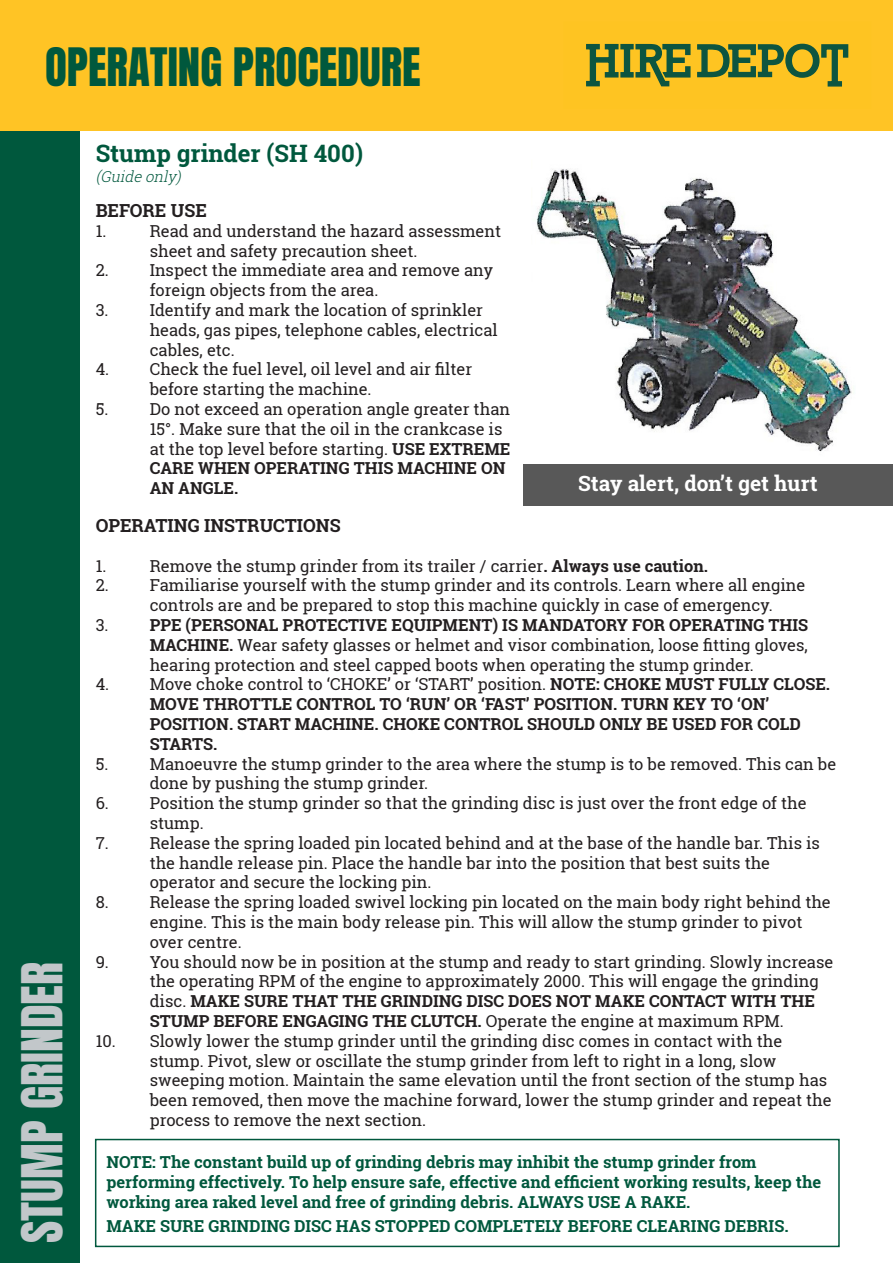
<style>
.page{position:relative;width:893px;height:1263px;background:#fff}
.page>*{position:absolute;margin:0;border:0;box-sizing:border-box;transform-origin:0 0}
.t1{font:48px "Anton";color:#c2c7ca}
.t2{font:45px "Anton";color:#00583d}
.t3{font:700 24px "Roboto Slab";color:#00583d}
.t4{font:700 21px "Roboto Slab";color:#fff}
.t5{font:700 18px "Roboto Slab";color:#231f20}
.t6{font:16.5px "Roboto Slab";color:#231f20}
.t7{font:700 16.5px "Roboto Slab";color:#231f20}
.t8{font:700 16.5px/19.8px "Roboto Slab";color:#00583d}
.t9{font:italic 300 15px "Roboto Slab";color:#00583d}
.s1{font-weight:700}
.s2{font-weight:400}
</style>
<div class="page">
<div style="left:523px;top:464px;width:370px;height:42px;background:#585858"></div>
<div style="left:0;top:1px;width:79px;height:1262px;background:#00583d"></div>
<div style="left:0;top:0;width:893px;height:130px;background:#ffc425"></div>
<svg style="left:586px;top:43px;width:263px;height:44px"></svg>
<img style="left:536px;top:169px;width:316px;height:283px">
<div style="left:95px;top:1139px;width:745px;height:108px;border:2px solid #00583d"></div>
<p class="t2" style="left:45px;top:44px;width:377px">OPERATING PROCEDURE</p>
<p class="t3" style="left:96px;top:137px;width:269px">Stump grinder (SH 400)</p>
<p class="t1" style="left:18px;top:1243px;width:282px;rotate:-90deg">STUMP GRINDER</p>
<p class="t9" style="left:96px;top:166px;width:91px">(Guide only)</p>
<p class="t5" style="left:96px;top:198px;width:113px">BEFORE USE</p>
<p class="t6" style="left:96px;top:219px;width:12px">1.</p>
<p class="t6" style="left:150px;top:219px;width:353px">Read and understand the hazard assessment</p>
<p class="t6" style="left:150px;top:239px;width:269px">sheet and safety precaution sheet.</p>
<p class="t6" style="left:96px;top:259px;width:15px">2.</p>
<p class="t6" style="left:150px;top:259px;width:345px">Inspect the immediate area and remove any</p>
<p class="t6" style="left:150px;top:279px;width:230px">foreign objects from the area.</p>
<p class="t6" style="left:96px;top:299px;width:14px">3.</p>
<p class="t6" style="left:150px;top:299px;width:335px">Identify and mark the location of sprinkler</p>
<p class="t6" style="left:150px;top:318px;width:350px">heads, gas pipes, telephone cables, electrical</p>
<p class="t6" style="left:150px;top:338px;width:87px">cables, etc.</p>
<p class="t6" style="left:96px;top:358px;width:15px">4.</p>
<p class="t6" style="left:150px;top:358px;width:324px">Check the fuel level, oil level and air filter</p>
<p class="t6" style="left:150px;top:378px;width:223px">before starting the machine.</p>
<p class="t6" style="left:96px;top:398px;width:14px">5.</p>
<p class="t6" style="left:150px;top:398px;width:362px">Do not exceed an operation angle greater than</p>
<p class="t6" style="left:150px;top:417px;width:354px">15°. Make sure that the oil in the crankcase is</p>
<p class="t6" style="left:150px;top:437px;width:362px">at the top level before starting. <span class="s1">USE EXTREME</span></p>
<p class="t7" style="left:150px;top:457px;width:357px">CARE WHEN OPERATING THIS MACHINE ON</p>
<p class="t7" style="left:150px;top:477px;width:90px">AN ANGLE.</p>
<p class="t4" style="left:578px;top:469px;width:241px">Stay alert, don’t get hurt</p>
<p class="t5" style="left:96px;top:513px;width:246px">OPERATING INSTRUCTIONS</p>
<p class="t6" style="left:96px;top:554px;width:12px">1.</p>
<p class="t6" style="left:150px;top:554px;width:560px">Remove the stump grinder from its trailer / carrier<span class="s1">. Always use caution.</span></p>
<p class="t6" style="left:96px;top:574px;width:15px">2.</p>
<p class="t6" style="left:150px;top:574px;width:657px">Familiarise yourself with the stump grinder and its controls. Learn where all engine</p>
<p class="t6" style="left:150px;top:594px;width:625px">controls are and be prepared to stop this machine quickly in case of emergency.</p>
<p class="t6" style="left:96px;top:614px;width:14px">3.</p>
<p class="t7" style="left:150px;top:614px;width:660px">PPE (PERSONAL PROTECTIVE EQUIPMENT) IS MANDATORY FOR OPERATING THIS</p>
<p class="t6" style="left:150px;top:633px;width:660px"><span class="s1">MACHINE.</span> Wear safety glasses or helmet and visor combination, loose fitting gloves,</p>
<p class="t6" style="left:150px;top:653px;width:606px">hearing protection and steel capped boots when operating the stump grinder.</p>
<p class="t6" style="left:96px;top:673px;width:15px">4.</p>
<p class="t6" style="left:150px;top:673px;width:682px">Move choke control to ‘CHOKE’ or ‘START’ position. <span class="s1">NOTE: CHOKE MUST FULLY CLOSE.</span></p>
<p class="t7" style="left:150px;top:693px;width:621px">MOVE THROTTLE CONTROL TO ‘RUN’ OR ‘FAST’ POSITION. TURN KEY TO ‘ON’</p>
<p class="t7" style="left:150px;top:713px;width:652px">POSITION. START MACHINE. CHOKE CONTROL SHOULD ONLY BE USED FOR COLD</p>
<p class="t7" style="left:150px;top:732px;width:69px">STARTS.</p>
<p class="t6" style="left:96px;top:752px;width:14px">5.</p>
<p class="t6" style="left:150px;top:752px;width:688px">Manoeuvre the stump grinder to the area where the stump is to be removed. This can be</p>
<p class="t6" style="left:150px;top:772px;width:280px">done by pushing the stump grinder.</p>
<p class="t6" style="left:96px;top:792px;width:15px">6.</p>
<p class="t6" style="left:150px;top:792px;width:658px">Position the stump grinder so that the grinding disc is just over the front edge of the</p>
<p class="t6" style="left:150px;top:812px;width:56px">stump.</p>
<p class="t6" style="left:96px;top:831px;width:15px">7.</p>
<p class="t6" style="left:150px;top:831px;width:672px">Release the spring loaded pin located behind and at the base of the handle bar. This is</p>
<p class="t6" style="left:150px;top:851px;width:622px">the handle release pin. Place the handle bar into the position that best suits the</p>
<p class="t6" style="left:150px;top:871px;width:283px">operator and secure the locking pin.</p>
<p class="t6" style="left:96px;top:891px;width:15px">8.</p>
<p class="t6" style="left:150px;top:891px;width:683px">Release the spring loaded swivel locking pin located on the main body right behind the</p>
<p class="t6" style="left:150px;top:911px;width:654px">engine. This is the main body release pin. This will allow the stump grinder to pivot</p>
<p class="t6" style="left:150px;top:930px;width:93px">over centre.</p>
<p class="t6" style="left:96px;top:950px;width:15px">9.</p>
<p class="t6" style="left:150px;top:950px;width:685px">You should now be in position at the stump and ready to start grinding. Slowly increase</p>
<p class="t6" style="left:150px;top:970px;width:670px">the operating RPM of the engine to approximately 2000. This will engage the grinding</p>
<p class="t7" style="left:150px;top:990px;width:667px"><span class="s2">disc.</span> MAKE SURE THAT THE GRINDING DISC DOES NOT MAKE CONTACT WITH THE</p>
<p class="t7" style="left:150px;top:1010px;width:636px">STUMP BEFORE ENGAGING THE CLUTCH. <span class="s2">Operate the engine at maximum RPM.</span></p>
<p class="t6" style="left:96px;top:1029px;width:688px">10. Slowly lower the stump grinder until the grinding disc comes in contact with the</p>
<p class="t6" style="left:150px;top:1049px;width:628px">stump. Pivot, slew or oscillate the stump grinder from left to right in a long, slow</p>
<p class="t6" style="left:150px;top:1069px;width:679px">sweeping motion. Maintain the same elevation until the front section of the stump has</p>
<p class="t6" style="left:150px;top:1089px;width:683px">been removed, then move the machine forward, lower the stump grinder and repeat the</p>
<p class="t6" style="left:150px;top:1109px;width:278px">process to remove the next section.</p>
<p class="t8" style="left:106px;top:1152px;width:652px">NOTE: The constant build up of grinding debris may inhibit the stump grinder from</p>
<p class="t8" style="left:106px;top:1172px;width:716px">performing effectively. To help ensure safe, effective and efficient working results, keep the working area raked level and free of grinding debris. ALWAYS USE A RAKE.</p>
<p class="t8" style="left:106px;top:1216px;width:684px">MAKE SURE GRINDING DISC HAS STOPPED COMPLETELY BEFORE CLEARING DEBRIS.</p>
</div>
